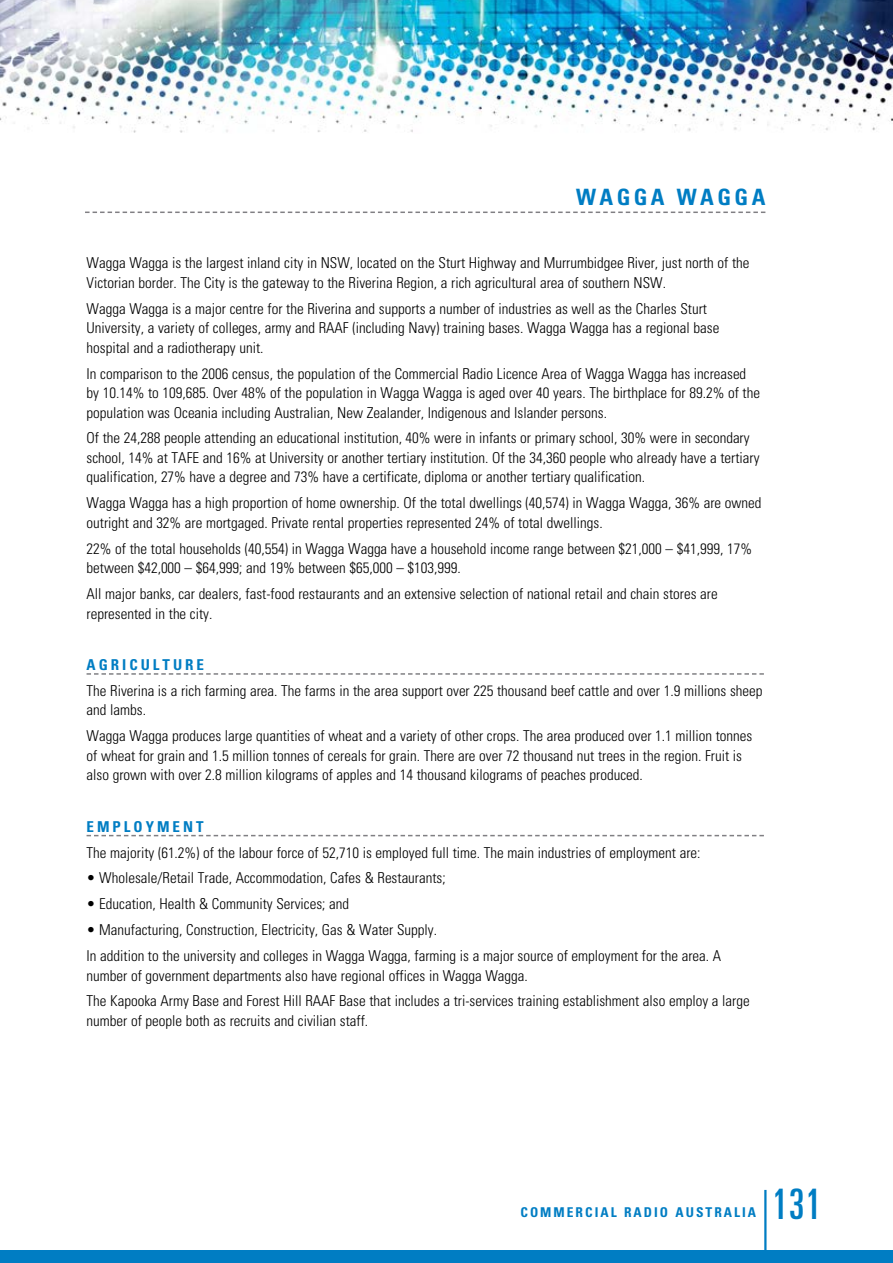
<style>
.page{position:relative;width:893px;height:1263px;background:#fff}
.page>*{position:absolute;margin:0;border:0;box-sizing:border-box;transform-origin:0 0}
.t1{font:ultra-condensed 42px "Univers";color:#007dc3}
.t2{font:700 condensed 22.5px "Univers";letter-spacing:.205em;color:#007dc3}
.t3{font:300 condensed 15px/19.5px "Univers";color:#000}
.t4{font:700 condensed 15px "Univers";letter-spacing:.2em;color:#007dc3}
.t5{font:700 condensed 13.5px "Univers";letter-spacing:.15em;color:#007dc3}
</style>
<div class="page">
<hr style="left:764px;top:1190px;width:2px;height:73px;background:#007dc3">
<div style="left:0;top:1250px;width:893px;height:13px;background:#007dc3"></div>
<img style="left:0;top:0;width:893px;height:133px">
<svg style="left:87px;top:673px;width:677px;height:2px"></svg>
<svg style="left:87px;top:835px;width:677px;height:1px"></svg>
<svg style="left:85px;top:212px;width:680px;height:1px"></svg>
<h2 class="t2" style="left:576px;top:184px;width:191px">WAGGA WAGGA</h2>
<p class="t3" style="left:87px;top:253px;width:664px">Wagga Wagga is the largest inland city in NSW, located on the Sturt Highway and Murrumbidgee River, just north of the<br>Victorian border. The City is the gateway to the Riverina Region, a rich agricultural area of southern NSW.</p>
<p class="t3" style="left:87px;top:298px;width:634px">Wagga Wagga is a major centre for the Riverina and supports a number of industries as well as the Charles Sturt<br>University, a variety of colleges, army and RAAF (including Navy) training bases. Wagga Wagga has a regional base hospital and a radiotherapy unit.</p>
<p class="t3" style="left:87px;top:363px;width:675px">I n comparison to the 2006 census, the population of the Commercial Radio Licence Area of Wagga Wagga has increased by 10.14% to 109,685. Over 48% of the population in Wagga Wagga is aged over 40 years. The birthplace for 89.2% of the population was Oceania including Australian, New Zealander, I ndigenous and Islander persons.</p>
<p class="t3" style="left:87px;top:428px;width:674px">Of the 24,288 people attending an educational institution, 40% were in infants or primary school, 30% were in secondary school, 14% at TAFE and 16% at University or another tertiary institution. Of the 34,360 people who already have a tertiary qualification, 27% have a degree and 73% have a certificate, diploma or another tertiary qualification.</p>
<p class="t3" style="left:87px;top:493px;width:676px">Wagga Wagga has a high proportion of home ownership. Of the total dwellings (40,574) in Wagga Wagga, 36% are owned outright and 32% are mortgaged. Private rental properties represented 24% of total dwellings.</p>
<p class="t3" style="left:87px;top:538px;width:667px">22% of the total households (40,554) in Wagga Wagga have a household income range between $21,000 – $41,999, 17% between $42,000 – $64,999; and 19% between $65,000 – $103,999.</p>
<p class="t3" style="left:87px;top:584px;width:633px">All major banks, car dealers, fast-food restaurants and an extensive selection of national retail and chain stores are represented in the city.</p>
<p class="t4" style="left:87px;top:655px;width:119px">AG RICULTURE</p>
<p class="t3" style="left:87px;top:681px;width:678px">The Riverina is a rich farming area. The farms in the area support over 225 thousand beef cattle and over 1.9 millions sheep and lambs.</p>
<p class="t3" style="left:87px;top:726px;width:667px">Wagga Wagga produces large quantities of wheat and a variety of other crops. The area produced over 1.1 million tonnes of wheat for grain and 1.5 million tonnes of cereals for grain. There are over 72 thousand nut trees in the region. Fruit is also grown with over 2.8 million kilograms of apples and 14 thousand kilograms of peaches produced.</p>
<p class="t4" style="left:87px;top:817px;width:119px">EMPLOY MENT</p>
<p class="t3" style="left:87px;top:842px;width:615px">The majority (61.2%) of the labour force of 52,710 is employed full time. The main industries of employment are:</p>
<p class="t3" style="left:87px;top:868px;width:361px">• Wholesale/Retail Trade, Accommodation, Cafes &amp; Restaurants;</p>
<p class="t3" style="left:87px;top:894px;width:264px">• Education, Health &amp; Community Services; and</p>
<p class="t3" style="left:87px;top:917px;width:636px;line-height:26px">• Manufacturing, Construction, Electricity, Gas &amp; Water Supply.<br>I n addition to the university and colleges in Wagga Wagga, farming is a major source of employment for the area. A</p>
<p class="t3" style="left:87px;top:962px;width:665px;line-height:26px">number of government departments also have regional offices in Wagga Wagga.<br>The Kapooka Army Base and Forest Hill RAAF Base that includes a tri-services training establishment also employ a large</p>
<p class="t3" style="left:87px;top:1011px;width:283px">number of people both as recruits and civilian staff.</p>
<p class="t5" style="left:520px;top:1204px;width:237px">COMMERCIAL RADIO AUSTRALIA</p>
<h1 class="t1" style="left:772px;top:1180px;width:50px">131</h1>
</div>
